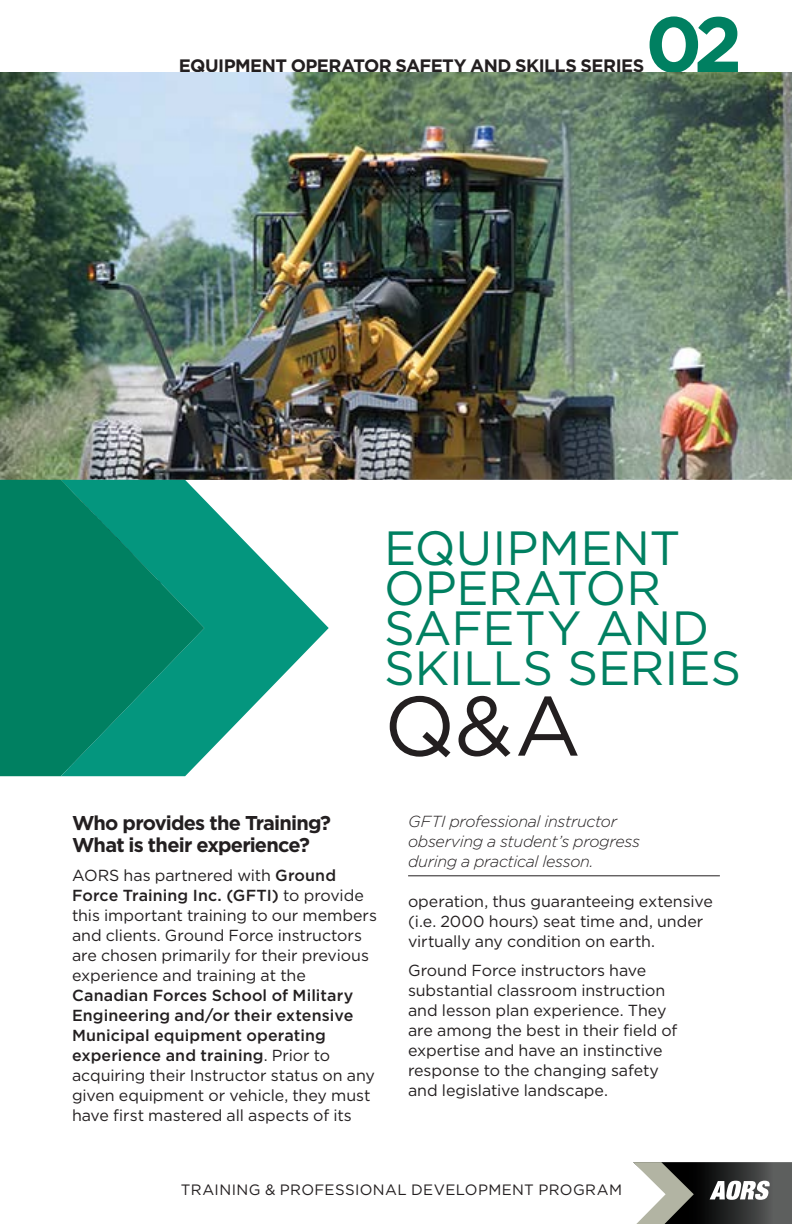
<style>
.page{position:relative;width:792px;height:1224px;background:#fff}
.page>*{position:absolute;margin:0;border:0;box-sizing:border-box;transform-origin:0 0}
.t1{font:84px "Gotham";color:#231f20}
.t2{font:700 78px "Gotham";color:#008061}
.t3{font:48px/40px "Gotham";color:#008061}
.t4{font:700 20px/22px "Gotham";letter-spacing:-.04em;color:#231f20}
.t5{font:700 18px "Gotham";letter-spacing:-.03em;color:#231f20}
.t6{font:16px/20px "Gotham";letter-spacing:-.005em;color:#231f20}
.t7{font:500 16px/20px "Gotham";letter-spacing:.01em;color:#231f20}
.t8{font:italic 300 16px/20px "Gotham";letter-spacing:-.02em;color:#231f20}
.t9{font:15px "Gotham";letter-spacing:.025em;color:#231f20}
.s1{font-weight:500}
.s2{font-weight:400}
</style>
<div class="page">
<svg style="left:633px;top:1162px;width:159px;height:62px"></svg>
<hr style="left:408px;top:875px;width:312px;height:1px;background:#231f20">
<img style="left:0;top:72px;width:792px;height:408px">
<div style="left:0;top:480px;width:61px;height:296px;background:#008061"></div>
<svg style="left:61px;top:480px;width:268px;height:296px;fill:#04967e"></svg>
<h2 class="t2" style="left:645px;top:-1px;width:98px">02</h2>
<p class="t5" style="left:179px;top:55px;width:467px">EQUIPMENT OPERATOR SAFETY AND SKILLS SERIES</p>
<h3 class="t3" style="left:384px;top:527px;width:359px">EQUIPMENT<br>OPERATOR<br>SAFETY AND<br>SKILLS SERIES</h3>
<h1 class="t1" style="left:384px;top:679px;width:199px">Q&amp;A</h1>
<p class="t4" style="left:72px;top:812px;width:261px">Who provides the Training?<br>What is their experience?</p>
<p class="t6" style="left:72px;top:865px;width:307px">AORS has partnered with <span class="s1">Ground Force Training Inc. (GFTI)</span> to provide this important training to our members and clients. Ground Force instructors are chosen primarily for their previous experience and training at the</p>
<p class="t7" style="left:72px;top:985px;width:304px">Canadian Forces School of Military Engineering and/or their extensive Municipal equipment operating experience and training<span class="s2">. Prior to acquiring their Instructor status on any given equipment or vehicle, they must have first mastered all aspects of its</span></p>
<p class="t8" style="left:408px;top:811px;width:233px">GFTI professional instructor observing a student’s progress during a practical lesson.</p>
<p class="t6" style="left:408px;top:892px;width:306px">operation, thus guaranteeing extensive (i.e. 2000 hours) seat time and, under virtually any condition on earth.</p>
<p class="t6" style="left:408px;top:961px;width:271px">Ground Force instructors have substantial classroom instruction and lesson plan experience. They are among the best in their field of expertise and have an instinctive response to the changing safety and legislative landscape.</p>
<p class="t9" style="left:181px;top:1182px;width:443px">TRAINING &amp; PROFESSIONAL DEVELOPMENT PROGRAM</p>
</div>
